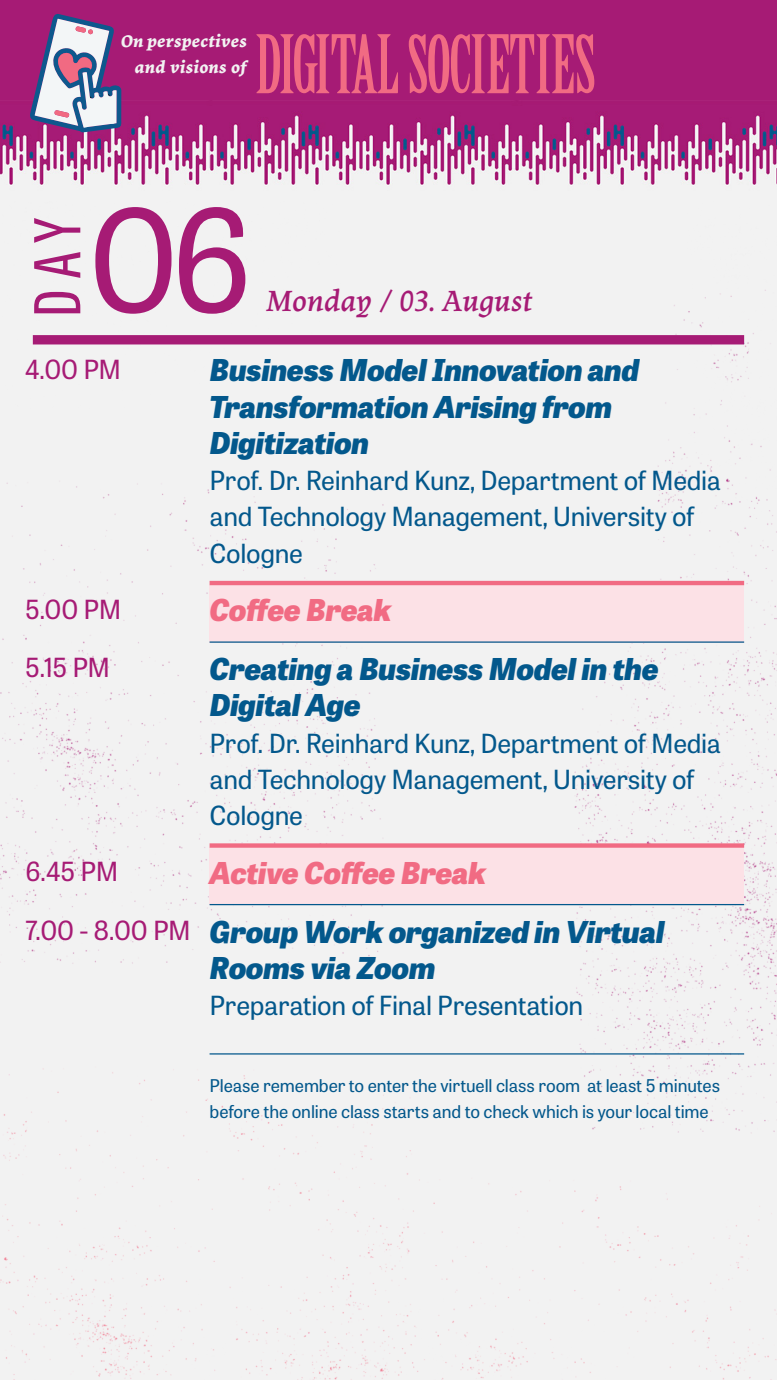
<style>
.page{position:relative;width:777px;height:1380px;background:#fff}
.page>*{position:absolute;margin:0;border:0;box-sizing:border-box;transform-origin:0 0}
.t1{font:140.56px "Tablet Gothic";color:#a61b75}
.t2{font:62.81px "Tablet Gothic Compressed";color:#a61b75}
.Bullets{font:italic 800 30px/36.2px "Tablet Gothic";letter-spacing:-.01em;color:#03588c}
.Highlight{font:italic 800 30px "Tablet Gothic";letter-spacing:-.01em;color:#f16b83}
.Text_Paragraph{font:italic 30px "Lapture Caption";letter-spacing:-.005em;color:#a61b75}
.Bullets-2{font:26.25px/36.2px "Tablet Gothic";letter-spacing:-.01em;color:#03588c}
.Time{font:26.25px "Tablet Gothic";letter-spacing:-.025em;color:#a61b75}
.Reminder{font:17.5px/26.2px "Tablet Gothic";letter-spacing:-.005em;color:#03588c}
.t3{font:italic 700 17.31px "Lapture Caption";color:#f2f2f2}
</style>
<div class="page">
<div style="left:0;top:201px;width:776px;height:1179px;background:#f2f2f2"></div>
<div style="left:209px;top:585px;width:534px;height:58px;background:#fce1e6"></div>
<hr style="left:209px;top:581px;width:534px;height:4px;background:#f16b83">
<hr style="left:209px;top:641px;width:534px;height:2px;background:#03588c">
<div style="left:209px;top:848px;width:534px;height:57px;background:#fce1e6"></div>
<div style="left:209px;top:843px;width:534px;height:5px;background:#f16b83"></div>
<hr style="left:209px;top:904px;width:534px;height:1px;background:#03588c">
<div style="left:33px;top:335px;width:710px;height:9px;background:#a61b75"></div>
<hr style="left:209px;top:1053px;width:534px;height:2px;background:#03588c">
<div style="left:0;top:0;width:776px;height:122px;background:#a61b75"></div>
<img style="left:0;top:100px;width:776px;height:101px">
<svg style="left:30px;top:14px;width:91px;height:118px"></svg>
<svg style="left:256px;top:34px;width:142px;height:59px"></svg>
<svg style="left:408px;top:34px;width:186px;height:59px"></svg>
<p class="t3" style="left:121px;top:30px;width:128px">On perspectives</p>
<p class="t3" style="left:135px;top:56px;width:114px">and visions of</p>
<p class="t2" style="left:15px;top:316px;width:100px;rotate:-90deg">DAY</p>
<p class="t1" style="left:88px;top:164px;width:166px">06</p>
<p class="Text_Paragraph" style="left:266px;top:283px;width:268px">Monday / 03. August</p>
<p class="Time" style="left:25px;top:351px;width:98px">4.00 PM</p>
<p class="Time" style="left:25px;top:591px;width:98px">5.00 PM</p>
<p class="Time" style="left:25px;top:650px;width:87px">5.15 PM</p>
<p class="Time" style="left:25px;top:853px;width:95px">6.45 PM</p>
<p class="Time" style="left:25px;top:912px;width:167px">7.00 - 8.00 PM</p>
<p class="Bullets" style="left:209px;top:350px;width:431px">Business Model Innovation and<br>Transformation Arising from<br>Digitization</p>
<p class="Bullets-2" style="left:209px;top:461px;width:513px">Prof. Dr. Reinhard Kunz, Department of Media and Technology Management, University of<br>Cologne</p>
<p class="Highlight" style="left:209px;top:586px;width:183px">Coffee Break</p>
<p class="Bullets" style="left:209px;top:649px;width:450px">Creating a Business Model in the<br>Digital Age</p>
<p class="Bullets-2" style="left:209px;top:724px;width:513px">Prof. Dr. Reinhard Kunz, Department of Media and Technology Management, University of<br>Cologne</p>
<p class="Highlight" style="left:209px;top:849px;width:278px">Active Coffee Break</p>
<p class="Bullets" style="left:209px;top:911px;width:456px">Group Work organized in Virtual<br>Rooms via Zoom</p>
<p class="Bullets-2" style="left:209px;top:986px;width:375px">Preparation of Final Presentation</p>
<p class="Reminder" style="left:209px;top:1072px;width:512px">Please remember to enter the virtuell class room at least 5 minutes before the online class starts and to check which is your local time</p>
</div>
